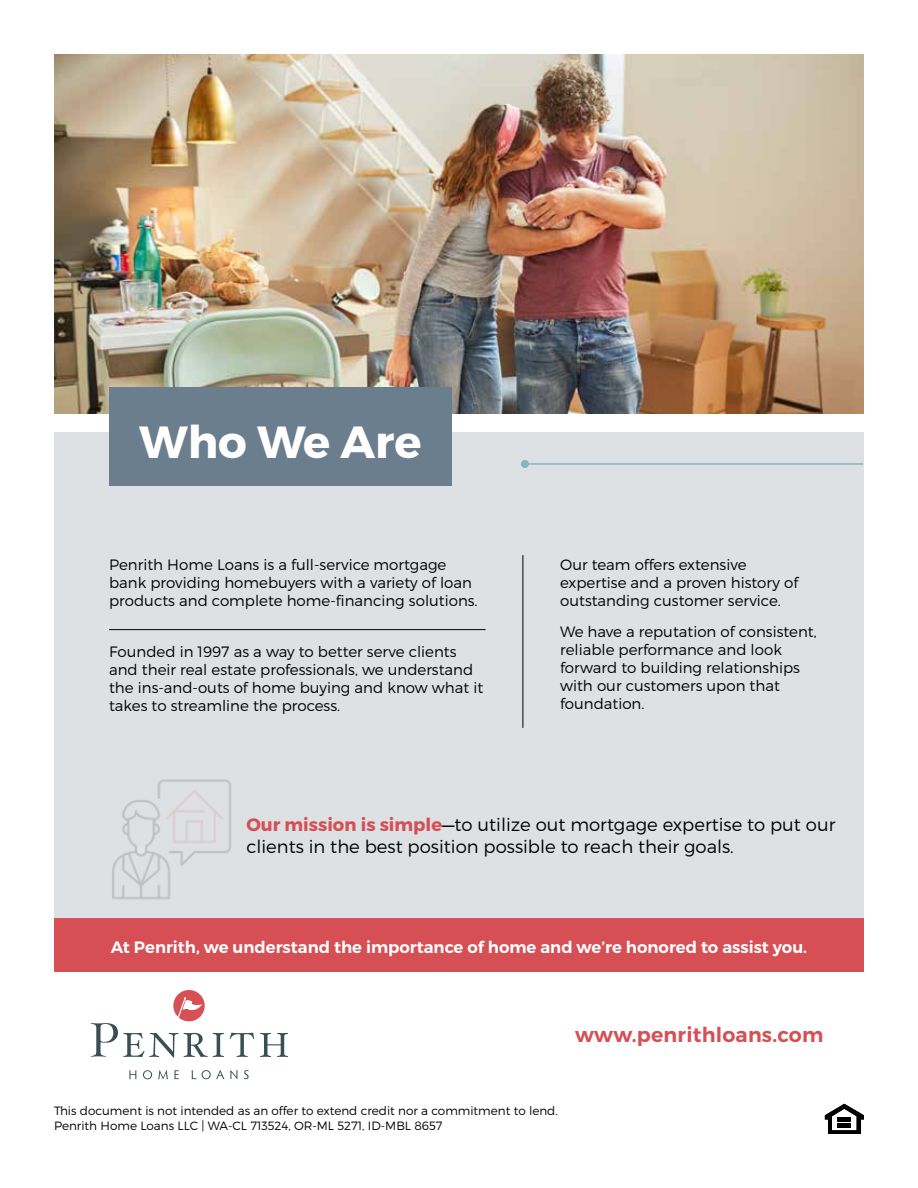
<style>
.page{position:relative;width:918px;height:1188px;background:#fff}
.page>*{position:absolute;margin:0;border:0;box-sizing:border-box;transform-origin:0 0}
.t1{font:45px "Trueno Bd";color:#fff}
.t2{font:20.55px "Trueno S Bd";letter-spacing:.01em;color:#d64f54}
.t3{font:18px/21.6px "Trueno Lt";color:#000}
.t4{font:16.5px "Trueno S Bd";color:#fff}
.t5{font:15px/18px "Trueno Lt";color:#000}
.t6{font:12px/14.4px "Trueno Lt";color:#000}
.s1{font-family:"Trueno Bd";color:#d64f54}
.s2{font-family:"Trueno Rg"}
</style>
<div class="page">
<svg style="left:825px;top:1104px;width:39px;height:30px"></svg>
<div style="left:838px;top:1117px;width:13px;height:5px;background:#000"></div>
<hr style="left:838px;top:1123px;width:13px;height:4px;background:#000">
<svg style="left:230px;top:1033px;width:24px;height:24px"></svg>
<svg style="left:260px;top:1033px;width:28px;height:24px"></svg>
<svg style="left:91px;top:990px;width:133px;height:68px"></svg>
<svg style="left:129px;top:1070px;width:7px;height:9px"></svg>
<svg style="left:143px;top:1070px;width:9px;height:9px"></svg>
<svg style="left:158px;top:1070px;width:10px;height:9px"></svg>
<svg style="left:174px;top:1070px;width:5px;height:9px"></svg>
<svg style="left:192px;top:1070px;width:4px;height:9px"></svg>
<svg style="left:202px;top:1070px;width:22px;height:9px"></svg>
<svg style="left:230px;top:1070px;width:8px;height:9px"></svg>
<svg style="left:244px;top:1070px;width:5px;height:9px"></svg>
<div style="left:54px;top:432px;width:810px;height:486px;background:#dee1e3"></div>
<div style="left:54px;top:918px;width:810px;height:54px;background:#d64f54"></div>
<img style="left:54px;top:54px;width:810px;height:360px">
<div style="left:109px;top:387px;width:343px;height:99px;background:#6b7e8e"></div>
<hr style="left:523px;top:463px;width:340px;height:2px;background:#87b6b8">
<div style="left:521px;top:460px;width:8px;height:8px;background:#87b6b8;border-radius:50%"></div>
<hr style="left:109px;top:629px;width:377px;height:1px;background:#000">
<hr style="left:523px;top:555px;width:1px;height:173px;background:#000">
<img style="left:112px;top:779px;width:119px;height:120px">
<h1 class="t1" style="left:139px;top:415px;width:284px">Who We Are</h1>
<p class="t5" style="left:109px;top:555px;width:370px">Penrith Home Loans is a full-service mortgage bank providing homebuyers with a variety of loan products and complete home-financing solutions.</p>
<p class="t5" style="left:109px;top:643px;width:376px">Founded in 1997 as a way to better serve clients and their real estate professionals, we understand the ins-and-outs of home buying and know what it takes to streamline the process.</p>
<p class="t5" style="left:560px;top:555px;width:240px">Our team offers extensive expertise and a proven history of outstanding customer service.</p>
<p class="t5" style="left:560px;top:623px;width:258px">We have a reputation of consistent, reliable performance and look forward to building relationships with our customers upon that foundation.</p>
<p class="t3" style="left:246px;top:814px;width:590px"><span class="s1">Our mission is simple</span><span class="s2">—</span>to utilize out mortgage expertise to put our clients in the best position possible to reach their goals.</p>
<p class="t4" style="left:111px;top:937px;width:698px">At Penrith, we understand the importance of home and we’re honored to assist you.</p>
<h2 class="t2" style="left:575px;top:1022px;width:250px">www.penrithloans.com</h2>
<p class="t6" style="left:54px;top:1104px;width:505px">This document is not intended as an offer to extend credit nor a commitment to lend.<br>Penrith Home Loans LLC | WA-CL 713524, OR-ML 5271, ID-MBL 8657</p>
</div>
